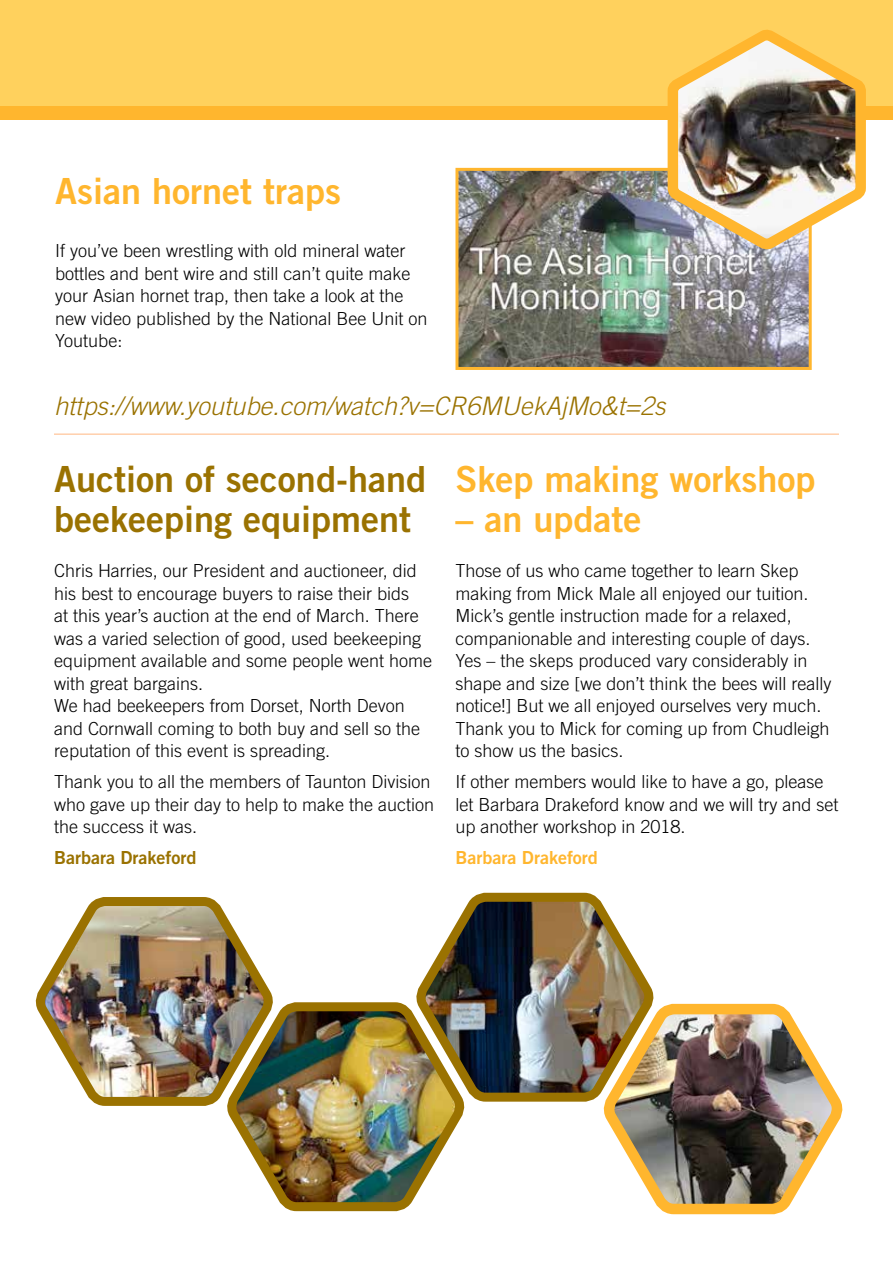
<style>
.page{position:relative;width:893px;height:1263px;background:#fff}
.page>*{position:absolute;margin:0;border:0;box-sizing:border-box;transform-origin:0 0}
.t1{font:36px "Trade Gothic Bold Two";color:#ffb62e}
.t2{font:36px/40.5px "Trade Gothic Bold Two";color:#9a7201}
.t3{font:italic 300 25.5px "Trade Gothic";color:#9a7201}
.t4{font:300 18px/22.5px "Trade Gothic";color:#000}
.t5{font:18px "Trade Gothic Bold Two";color:#9a7201}
.t6{font:18px "Trade Gothic Bold Two";color:#ffb62e}
</style>
<div class="page">
<div style="left:0;top:0;width:893px;height:109px;background:#ffd15d"></div>
<hr style="left:54px;top:434px;width:785px;height:1px;background:#ffb782">
<img style="left:459px;top:172px;width:349px;height:194px">
<div style="left:455px;top:168px;width:357px;height:202px;border:3px solid #ffb62e"></div>
<img style="left:35px;top:897px;width:238px;height:209px">
<img style="left:221px;top:998px;width:244px;height:214px">
<img style="left:411px;top:892px;width:243px;height:214px">
<img style="left:597px;top:998px;width:246px;height:217px">
<div style="left:0;top:106px;width:893px;height:14px;background:#ffb62e"></div>
<img style="left:662px;top:29px;width:204px;height:232px">
<h1 class="t1" style="left:55px;top:168px;width:287px">Asian hornet traps</h1>
<p class="t4" style="left:55px;top:239px;width:374px">If you’ve been wrestling with old mineral water bottles and bent wire and still can’t quite make your Asian hornet trap, then take a look at the new video published by the National Bee Unit on Youtube:</p>
<h2 class="t3" style="left:54px;top:390px;width:613px">https://www.youtube.com/watch?v=CR6MUekAjMo&amp;t=2s</h2>
<h1 class="t2" style="left:54px;top:458px;width:374px">Auction of second-hand beekeeping equipment</h1>
<p class="t4" style="left:54px;top:559px;width:380px">Chris Harries, our President and auctioneer, did his best to encourage buyers to raise their bids<br>at this year’s auction at the end of March. There was a varied selection of good, used beekeeping equipment available and some people went home with great bargains.<br>We had beekeepers from Dorset, North Devon and Cornwall coming to both buy and sell so the reputation of this event is spreading.</p>
<p class="t4" style="left:54px;top:770px;width:382px">Thank you to all the members of Taunton Division who gave up their day to help to make the auction the success it was.</p>
<p class="t5" style="left:54px;top:846px;width:144px">Barbara Drakeford</p>
<h1 class="t1" style="left:455px;top:456px;width:361px">Skep making workshop</h1>
<h1 class="t1" style="left:455px;top:497px;width:188px">– an update</h1>
<p class="t4" style="left:455px;top:559px;width:378px">Those of us who came together to learn Skep making from Mick Male all enjoyed our tuition.<br>Mick’s gentle instruction made for a relaxed, companionable and interesting couple of days.<br>Yes – the skeps produced vary considerably in shape and size [we don’t think the bees will really notice!] But we all enjoyed ourselves very much.<br>Thank you to Mick for coming up from Chudleigh to show us the basics.</p>
<p class="t4" style="left:455px;top:770px;width:385px">If other members would like to have a go, please let Barbara Drakeford know and we will try and set up another workshop in 2018.</p>
<p class="t6" style="left:455px;top:846px;width:144px">Barbara Drakeford</p>
</div>
